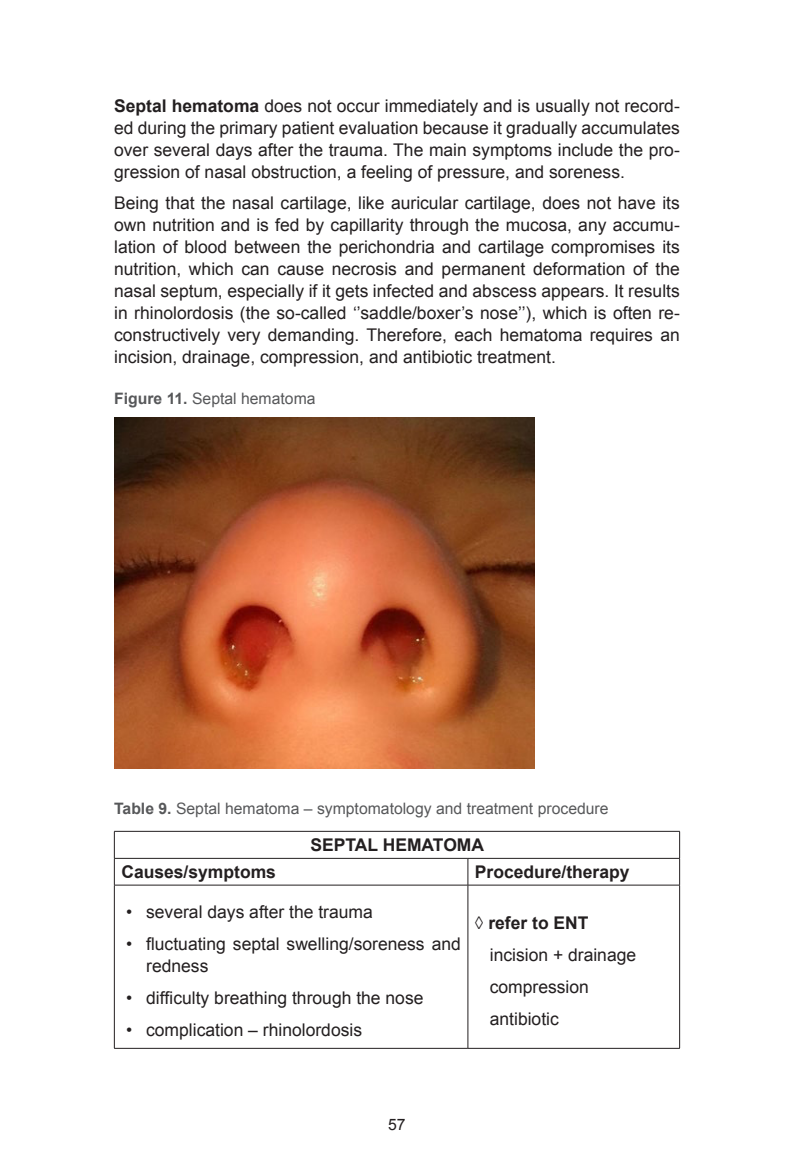
<style>
.page{position:relative;width:794px;height:1166px;background:#fff}
.page>*{position:absolute;margin:0;border:0;box-sizing:border-box;transform-origin:0 0}
.t1{font:17.5px/21.9px "Arial";color:#231f20;text-align:justify}
.t2{font:700 17.5px "Arial";color:#231f20}
.t3{font:15.75px "Arial";color:#57585a}
.t4{font:15.75px "Arial";color:#231f20}
.s1{font-weight:700}
</style>
<div class="page">
<img style="left:114px;top:418px;width:420px;height:350px">
<hr style="left:114px;top:831px;width:354px;height:1px;background:#231f20">
<hr style="left:468px;top:831px;width:212px;height:1px;background:#231f20">
<hr style="left:114px;top:858px;width:354px;height:1px;background:#231f20">
<svg style="left:114px;top:831px;width:1px;height:54px"></svg>
<hr style="left:468px;top:858px;width:212px;height:1px;background:#231f20">
<svg style="left:467px;top:858px;width:1px;height:27px"></svg>
<svg style="left:679px;top:831px;width:1px;height:54px"></svg>
<hr style="left:114px;top:885px;width:354px;height:1px;background:#231f20">
<hr style="left:114px;top:885px;width:1px;height:163px;background:#231f20">
<hr style="left:468px;top:885px;width:212px;height:1px;background:#231f20">
<hr style="left:467px;top:885px;width:1px;height:163px;background:#231f20">
<hr style="left:679px;top:885px;width:1px;height:163px;background:#231f20">
<hr style="left:114px;top:1048px;width:354px;height:1px;background:#231f20">
<hr style="left:468px;top:1048px;width:212px;height:1px;background:#231f20">
<p class="t1" style="left:114px;top:95px;width:567px"><span class="s1">Septal hematoma</span> does not occur immediately and is usually not record&shy;ed during the primary patient evaluation because it gradually accumulates over several days after the trauma. The main symptoms include the pro&shy;gression of nasal obstruction, a feeling of pressure, and soreness.</p>
<p class="t1" style="left:114px;top:192px;width:567px">Being that the nasal cartilage, like auricular cartilage, does not have its own nutrition and is fed by capillarity through the mucosa, any accumu&shy;lation of blood between the perichondria and cartilage compromises its nutrition, which can cause necrosis and permanent deformation of the nasal septum, especially if it gets infected and abscess appears. It results in rhinolordosis (the so-called ‘’saddle/boxer’s nose’’), which is often re&shy;constructively very demanding. Therefore, each hematoma requires an incision, drainage, compression, and antibiotic treatment.</p>
<p class="t3" style="left:114px;top:388px;width:203px"><span class="s1">Figure 11.</span> Septal hematoma</p>
<p class="t3" style="left:114px;top:798px;width:496px"><span class="s1">Table 9.</span> Septal hematoma – symptomatology and treatment procedure</p>
<p class="t2" style="left:310px;top:833px;width:175px">SEPTAL HEMATOMA</p>
<p class="t2" style="left:121px;top:859px;width:156px">Causes/symptoms</p>
<p class="t2" style="left:475px;top:859px;width:156px">Procedure/therapy</p>
<p class="t1" style="left:126px;top:901px;width:248px">• several days after the trauma</p>
<p class="t1" style="left:146px;top:933px;width:316px;text-indent:-20px">• fluctuating septal swelling/soreness and redness</p>
<p class="t1" style="left:126px;top:986px;width:299px">• difficulty breathing through the nose</p>
<p class="t1" style="left:126px;top:1018px;width:237px">• complication – rhinolordosis</p>
<p class="t2" style="left:475px;top:911px;width:115px">◊ refer to ENT</p>
<p class="t1" style="left:490px;top:939px;width:148px;line-height:31.8px;text-align:left">incision + drainage compression antibiotic</p>
<p class="t4" style="left:388px;top:1113px;width:19px">57</p>
</div>
